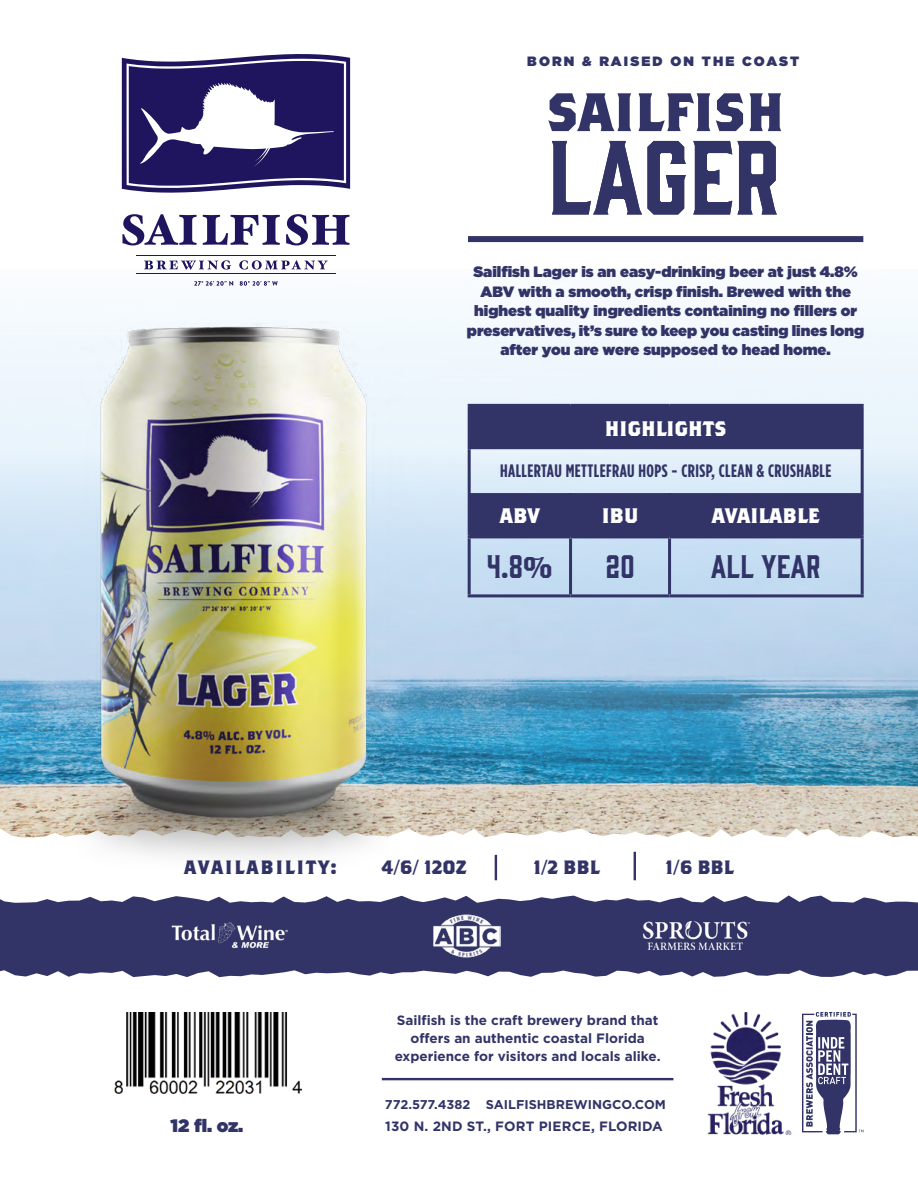
<style>
.page{position:relative;width:918px;height:1188px;background:#fff}
.page>*{position:absolute;margin:0;border:0;box-sizing:border-box;transform-origin:0 0}
.t1{font:96.75px "Gin";color:#323467}
.t2{font:700 60px "Brothers OT";color:#323467}
.t3{font:30px "Gin";color:#323467}
.t4{font:700 21px "Brothers OT";color:#fff}
.t5{font:700 19.35px "Brothers OT";letter-spacing:.1em;color:#323467}
.t6{font:700 18px "Gotham Condensed";letter-spacing:.025em;color:#323467}
.t7{font:900 18px "Gotham";color:#323467}
.t8{font:900 15px/19.5px "Gotham";color:#323467;text-align:center}
.t9{font:700 13.5px/18px "Gotham";color:#323467;text-align:center}
.t10{font:900 13.5px "Gotham";letter-spacing:.16em;color:#323467}
.t11{font:700 12.75px "Gotham";color:#323467}
.s1{font-family:"Brothers OT";font-weight:700}
</style>
<div class="page">
<img style="left:0;top:273px;width:918px;height:555px">
<hr style="left:136px;top:274px;width:199px;height:1px;background:#1f155f">
<hr style="left:136px;top:255px;width:199px;height:1px;background:#1f155f">
<svg style="left:194px;top:281px;width:39px;height:5px"></svg>
<svg style="left:240px;top:281px;width:38px;height:5px"></svg>
<svg style="left:144px;top:260px;width:87px;height:10px"></svg>
<svg style="left:239px;top:260px;width:89px;height:10px"></svg>
<svg style="left:122px;top:214px;width:75px;height:31px"></svg>
<svg style="left:203px;top:215px;width:77px;height:30px"></svg>
<svg style="left:286px;top:214px;width:64px;height:31px"></svg>
<svg style="left:122px;top:54px;width:228px;height:139px"></svg>
<svg style="left:802px;top:1012px;width:61px;height:122px"></svg>
<img style="left:707px;top:1012px;width:85px;height:123px">
<hr style="left:382px;top:1078px;width:291px;height:2px;background:#323467">
<svg style="left:0;top:828px;width:918px;height:51px"></svg>
<svg style="left:0;top:895px;width:918px;height:82px;background:#4a4b78"></svg>
<hr style="left:495px;top:855px;width:2px;height:25px;background:#323467">
<hr style="left:634px;top:852px;width:2px;height:28px;background:#323467">
<svg style="left:471px;top:407px;width:390px;height:128px;background:#6d7499"></svg>
<hr style="left:468px;top:404px;width:103px;height:3px;background:#323467">
<hr style="left:468px;top:407px;width:3px;height:42px;background:#323467">
<hr style="left:571px;top:404px;width:99px;height:3px;background:#323467">
<hr style="left:670px;top:404px;width:194px;height:3px;background:#323467">
<hr style="left:861px;top:407px;width:3px;height:42px;background:#323467">
<hr style="left:468px;top:449px;width:3px;height:44px;background:#323467">
<hr style="left:861px;top:449px;width:3px;height:44px;background:#323467">
<hr style="left:468px;top:493px;width:3px;height:42px;background:#323467">
<hr style="left:569px;top:493px;width:3px;height:42px;background:#323467">
<hr style="left:668px;top:493px;width:3px;height:42px;background:#323467">
<hr style="left:861px;top:493px;width:3px;height:42px;background:#323467">
<hr style="left:468px;top:535px;width:103px;height:3px;background:#323467">
<hr style="left:468px;top:538px;width:3px;height:56px;background:#323467">
<hr style="left:571px;top:535px;width:99px;height:3px;background:#323467">
<hr style="left:569px;top:538px;width:3px;height:56px;background:#323467">
<hr style="left:670px;top:535px;width:194px;height:3px;background:#323467">
<hr style="left:668px;top:538px;width:3px;height:56px;background:#323467">
<hr style="left:861px;top:538px;width:3px;height:56px;background:#323467">
<hr style="left:468px;top:594px;width:103px;height:3px;background:#323467">
<hr style="left:571px;top:594px;width:99px;height:3px;background:#323467">
<hr style="left:670px;top:594px;width:194px;height:3px;background:#323467">
<div style="left:468px;top:236px;width:395px;height:6px;background:#323467"></div>
<img style="left:644px;top:922px;width:105px;height:27px">
<img style="left:168px;top:914px;width:120px;height:43px">
<img style="left:432px;top:914px;width:68px;height:43px">
<img style="left:114px;top:1012px;width:188px;height:82px">
<img style="left:72px;top:315px;width:331px;height:564px">
<p class="t10" style="left:527px;top:54px;width:273px">BORN &amp; RAISED ON THE COAST</p>
<h2 class="t2" style="left:546px;top:83px;width:240px">sailfish</h2>
<h1 class="t1" style="left:548px;top:110px;width:234px">LAGER</h1>
<p class="t8" style="left:467px;top:262px;width:399px">Sailfish Lager is an easy-drinking beer at just 4.8% ABV with a smooth, crisp finish. Brewed with the highest quality ingredients containing no fillers or preservatives, it’s sure to keep you casting lines long after you are were supposed to head home.</p>
<h3 class="t4" style="left:605px;top:419px;width:123px">HIGHLIGHTS</h3>
<p class="t6" style="left:500px;top:461px;width:333px">HALLERTAU METTLEFRAU HOPS - CRISP, CLEAN &amp; CRUSHABLE</p>
<h3 class="t4" style="left:500px;top:507px;width:42px">ABV</h3>
<h3 class="t4" style="left:602px;top:507px;width:38px">IBU</h3>
<h3 class="t4" style="left:712px;top:507px;width:110px">AVAILABLE</h3>
<h3 class="t3" style="left:486px;top:546px;width:68px">4.8<span class="s1">%</span></h3>
<h3 class="t3" style="left:606px;top:545px;width:30px">20</h3>
<h3 class="t3" style="left:711px;top:545px;width:111px">ALL YEAR</h3>
<p class="t5" style="left:184px;top:858px;width:154px">AVAILABILITY:</p>
<p class="t5" style="left:381px;top:859px;width:87px">4/6/ 12OZ</p>
<p class="t5" style="left:533px;top:859px;width:68px">1/2 BBL</p>
<p class="t5" style="left:666px;top:859px;width:70px">1/6 BBL</p>
<p class="t7" style="left:171px;top:1116px;width:74px">12 fl. oz.</p>
<p class="t9" style="left:395px;top:1010px;width:267px">Sailfish is the craft brewery brand that offers an authentic coastal Florida experience for visitors and locals alike.</p>
<p class="t11" style="left:385px;top:1097px;width:283px">772.577.4382 SAILFISHBREWINGCO.COM</p>
<p class="t9" style="left:385px;top:1117px;width:279px">130 N. 2ND ST., FORT PIERCE, FLORIDA</p>
</div>
